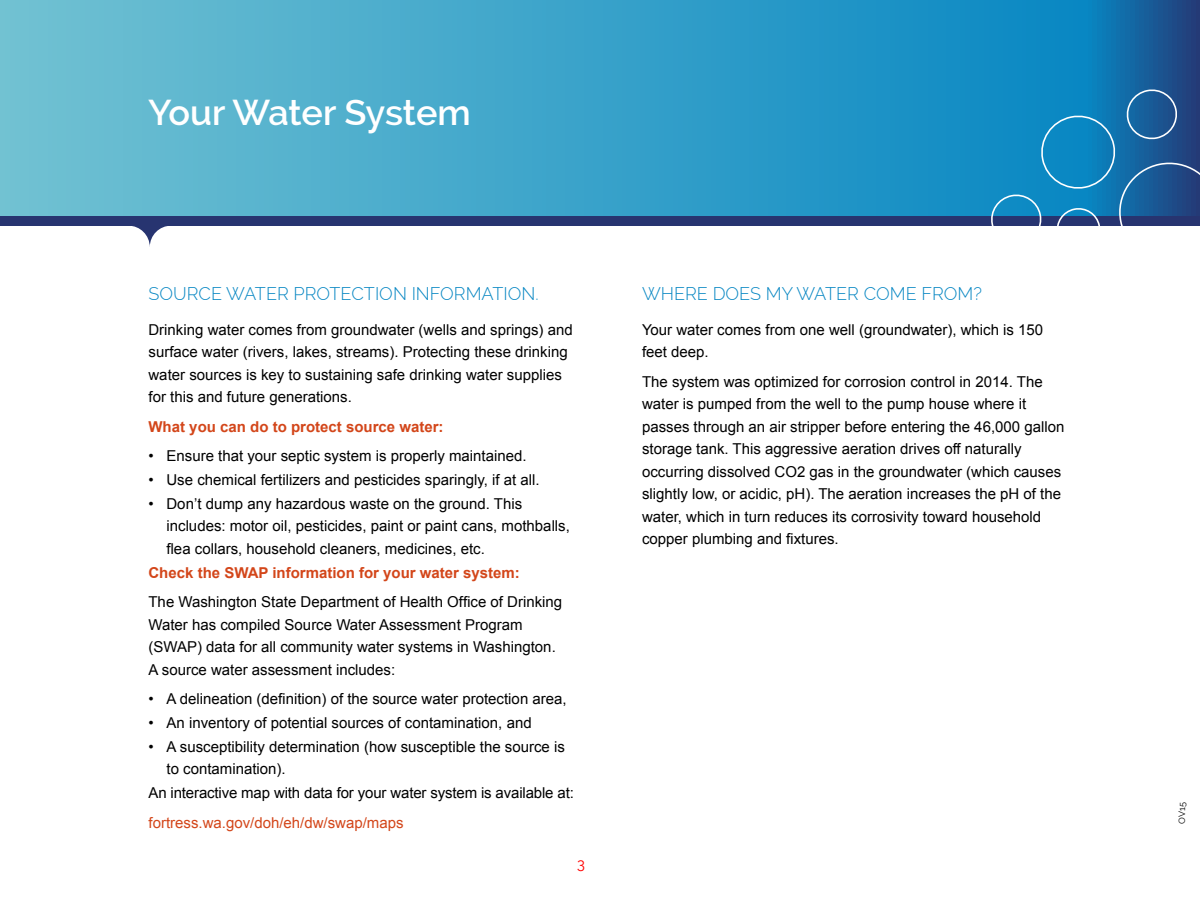
<style>
.page{position:relative;width:1200px;height:900px;background:#fff}
.page>*{position:absolute;margin:0;border:0;box-sizing:border-box;transform-origin:0 0}
.t1{font:600 36px "Raleway";color:#fff}
.t2{font:300 18px "Raleway";color:#0887c3}
.t3{font:15px/22.5px "Arial";color:#000}
.t4{font:700 15px "Arial";color:#d3461a}
.t5{font:15px "Arial";color:#d3461a}
.t6{font:15px "Avenir Next LT Com";color:#f00}
.t7{font:9px "Raleway";color:#000}
</style>
<div class="page">
<div style="left:0;top:0;width:1200px;height:219px;background:linear-gradient(to right,#6fc8d9,#0474b4)"></div>
<div style="left:0;top:216px;width:1200px;height:10px;background:#273470"></div>
<svg style="left:132px;top:226px;width:36px;height:21px"></svg>
<svg style="left:941px;top:88px;width:259px;height:138px;background:#1a77af"></svg>
<h1 class="t1" style="left:148px;top:92px;width:324px">Your Water System</h1>
<p class="t2" style="left:148px;top:284px;width:392px">SOURCE WATER PROTECTION INFORMATION.</p>
<p class="t3" style="left:148px;top:319px;width:426px">Drinking water comes from groundwater (wells and springs) and surface water (rivers, lakes, streams). Protecting these drinking water sources is key to sustaining safe drinking water supplies for this and future generations.</p>
<p class="t4" style="left:148px;top:417px;width:297px">What you can do to protect source water:</p>
<p class="t3" style="left:148px;top:445px;width:380px">• Ensure that your septic system is properly maintained.</p>
<p class="t3" style="left:148px;top:469px;width:393px">• Use chemical fertilizers and pesticides sparingly, if at all.</p>
<p class="t3" style="left:166px;top:493px;width:405px;text-indent:-18px">• Don’t dump any hazardous waste on the ground. This includes: motor oil, pesticides, paint or paint cans, mothballs, flea collars, household cleaners, medicines, etc.</p>
<p class="t4" style="left:148px;top:563px;width:373px">Check the SWAP information for your water system:</p>
<p class="t3" style="left:148px;top:591px;width:415px">The Washington State Department of Health Office of Drinking Water has compiled Source Water Assessment Program (SWAP) data for all community water systems in Washington.<br>A source water assessment includes:</p>
<p class="t3" style="left:148px;top:688px;width:420px">• A delineation (definition) of the source water protection area,</p>
<p class="t3" style="left:148px;top:712px;width:385px">• An inventory of potential sources of contamination, and</p>
<p class="t3" style="left:166px;top:736px;width:400px;text-indent:-18px">• A susceptibility determination (how susceptible the source is to contamination).</p>
<p class="t3" style="left:148px;top:782px;width:427px">An interactive map with data for your water system is available at:</p>
<p class="t5" style="left:148px;top:813px;width:257px">fortress.wa.gov/doh/eh/dw/swap/maps</p>
<p class="t6" style="left:577px;top:857px;width:10px">3</p>
<p class="t2" style="left:642px;top:284px;width:341px">WHERE DOES MY WATER COME FROM?</p>
<p class="t3" style="left:642px;top:319px;width:403px">Your water comes from one well (groundwater), which is 150 feet deep.</p>
<p class="t3" style="left:642px;top:370px;width:424px">The system was optimized for corrosion control in 2014. The water is pumped from the well to the pump house where it passes through an air stripper before entering the 46,000 gallon storage tank. This aggressive aeration drives off naturally occurring dissolved CO2 gas in the groundwater (which causes slightly low, or acidic, pH). The aeration increases the pH of the water, which in turn reduces its corrosivity toward household copper plumbing and fixtures.</p>
<p class="t7" style="left:1177px;top:824px;width:23px;rotate:-90deg">OV15</p>
</div>
